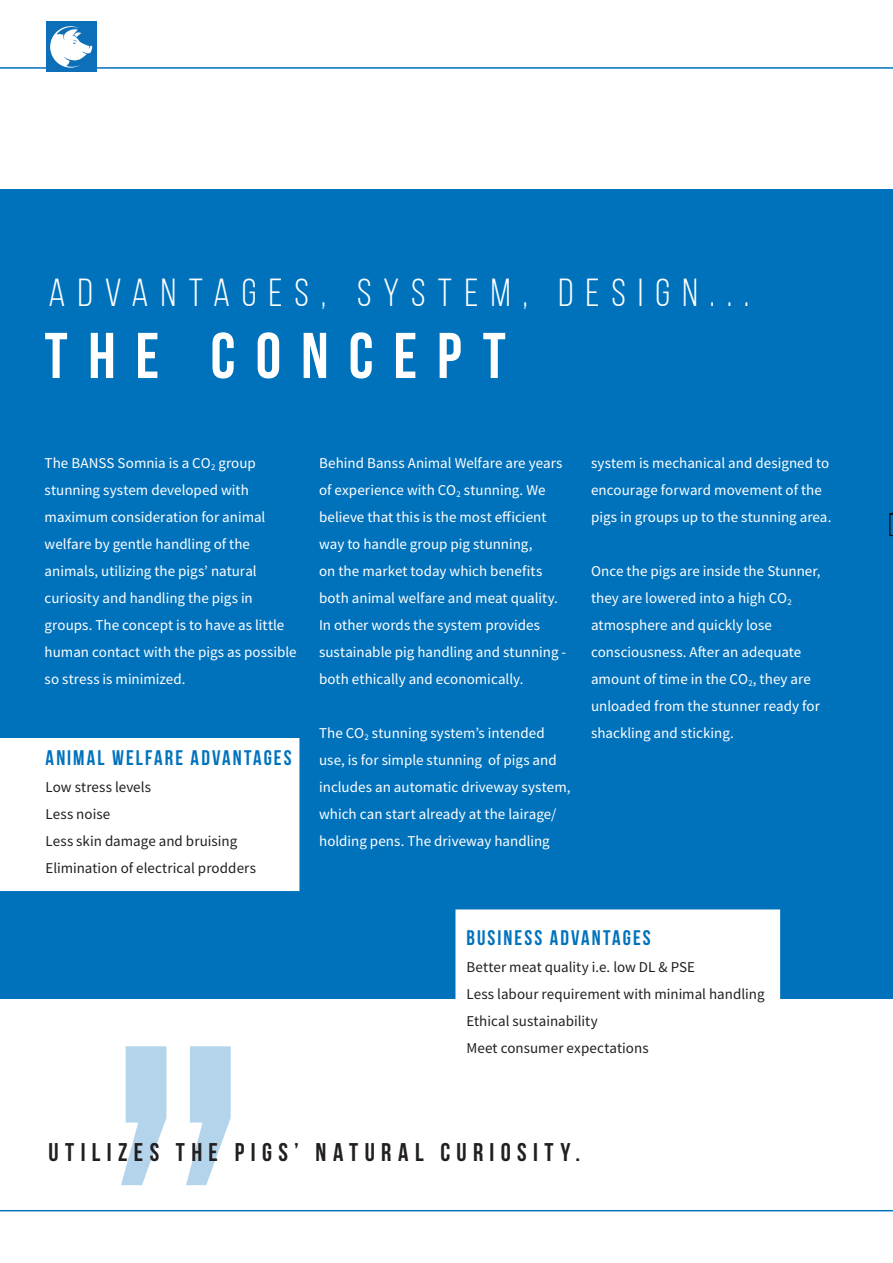
<style>
.page{position:relative;width:893px;height:1263px;background:#fff}
.page>*{position:absolute;margin:0;border:0;box-sizing:border-box;transform-origin:0 0}
.t1{font:700 64.5px "Bebas Neue";letter-spacing:.31em;color:#fff}
.t2{font:39px "Bebas Neue";letter-spacing:.315em;color:#fff}
.t3{font:700 25.5px "Bebas Neue";letter-spacing:.25em;color:#231f20}
.t4{font:700 21px "Bebas Neue";letter-spacing:.1em;color:#0072bc}
.t5{font:15px/27px "Source Sans Pro";color:#fff}
.t6{font:15px/27px "Source Sans Pro";color:#231f20}
</style>
<div class="page">
<div style="left:0;top:189px;width:893px;height:810px;background:#0072bc"></div>
<svg style="left:889px;top:512px;width:4px;height:25px"></svg>
<svg style="left:121px;top:1046px;width:110px;height:140px"></svg>
<div style="left:455px;top:909px;width:325px;height:162px;background:#fff"></div>
<div style="left:0;top:738px;width:299px;height:153px;background:#fff"></div>
<hr style="left:0;top:67px;width:893px;height:2px;background:#0072bc">
<hr style="left:0;top:1210px;width:893px;height:1px;background:#0072bc">
<div style="left:46px;top:22px;width:50px;height:50px;background:#0d6fb8"></div>
<svg style="left:50px;top:26px;width:42px;height:42px"></svg>
<h2 class="t2" style="left:48px;top:272px;width:702px">ADVANTAGES, SYSTEM, DESIGN...</h2>
<h1 class="t1" style="left:45px;top:320px;width:463px">THE CONCEPT</h1>
<p class="t5" style="left:45px;top:449px;width:254px">The BANSS Somnia is a CO<sub>2</sub> group stunning system developed with maximum consideration for animal welfare by gentle handling of the animals, utilizing the pigs’ natural curiosity and handling the pigs in groups. The concept is to have as little human contact with the pigs as possible so stress is minimized.</p>
<p class="t5" style="left:319px;top:449px;width:249px">Behind Banss Animal Welfare are years of experience with CO<sub>2</sub> stunning. We believe that this is the most efficient way to handle group pig stunning,<br>on the market today which benefits both animal welfare and meat quality.<br>In other words the system provides sustainable pig handling and stunning - both ethically and economically.</p>
<h3 class="t4" style="left:46px;top:746px;width:248px">ANIMAL WELFARE ADVANTAGES</h3>
<p class="t6" style="left:46px;top:773px;width:212px">Low stress levels<br>Less noise<br>Less skin damage and bruising<br>Elimination of electrical prodders</p>
<p class="t5" style="left:319px;top:719px;width:253px">The CO<sub>2</sub> stunning system’s intended use, is for simple stunning of pigs and includes an automatic driveway system, which can start already at the lairage/ holding pens. The driveway handling</p>
<p class="t5" style="left:591px;top:449px;width:242px">system is mechanical and designed to encourage forward movement of the pigs in groups up to the stunning area.</p>
<p class="t5" style="left:591px;top:557px;width:231px">Once the pigs are inside the Stunner, they are lowered into a high CO<sub>2 </sub>atmosphere and quickly lose consciousness. After an adequate amount of time in the CO<sub>2</sub>, they are unloaded from the stunner ready for shackling and sticking.</p>
<h3 class="t4" style="left:466px;top:926px;width:186px">BUSINESS ADVANTAGES</h3>
<p class="t6" style="left:466px;top:953px;width:300px">Better meat quality i.e. low DL &amp; PSE<br>Less labour requirement with minimal handling Ethical sustainability<br>Meet consumer expectations</p>
<h3 class="t3" style="left:48px;top:1138px;width:533px">UTILIZES THE PIGS’ NATURAL CURIOSITY.</h3>
</div>
